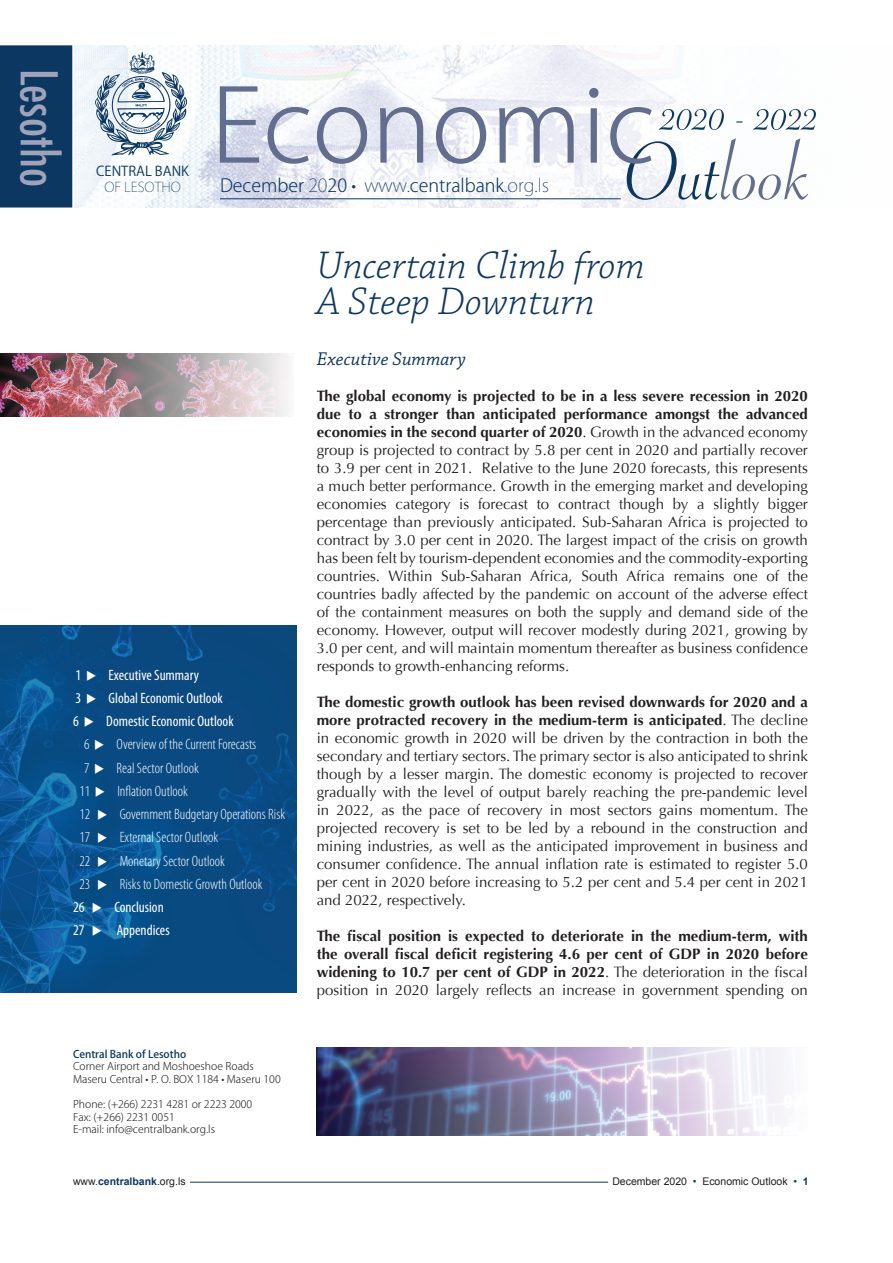
<style>
.page{position:relative;width:893px;height:1263px;background:#fff}
.page>*{position:absolute;margin:0;border:0;box-sizing:border-box;transform-origin:0 0}
.t1{font:300 100.5px "Koz Go Pro";color:#636d8d}
.t2{font:88.5px "Savoye Let Plain";color:#636d8d}
.t3{font:51px "Savoye Let Plain";color:#0c3761}
.t4{font:500 condensed 49.5px "Futura";color:#9ea3ba}
.t5{font:italic 300 40.5px "Chaparral Pro";color:#0c3761}
.t6{font:italic 19.5px "Chaparral Pro";color:#0c3761}
.t7{font:300 18px "Koz Go Pro";color:#0c3761}
.t8{font:15px/18px "Optima";color:#231f20;text-align:justify}
.t9{font:700 15px/18px "Optima";color:#231f20;text-align:justify}
.t10{font:300 condensed 15px "Myriad Pro";color:#fff}
.t11{font:condensed 15px "Myriad Pro";color:#fff}
.t12{font:13.5px "Koz Go Pro";color:#0c3761}
.t13{font:200 13.5px "Koz Go Pro";color:#0c3761}
.t14{font:300 10.5px "Koz Go Pro";color:#231f20}
.t15{font:10.5px "Arial";color:#231f20}
.t16{font:500 10.5px "Koz Go Pro";color:#0c3761}
.s1{font-weight:200}
.s2{color:#0c3761}
.s3{font-weight:700}
.s4{font-weight:400}
.s5{font-weight:700;color:#0c3761}
</style>
<div class="page">
<hr style="left:190px;top:1182px;width:418px;height:1px;background:#0c3761">
<img style="left:74px;top:45px;width:618px;height:162px">
<hr style="left:220px;top:199px;width:401px;height:1px;background:#0c3761">
<img style="left:85px;top:45px;width:112px;height:118px">
<div style="left:0;top:45px;width:72px;height:162px;background:#0c3761"></div>
<img style="left:0;top:625px;width:297px;height:368px">
<img style="left:317px;top:1047px;width:468px;height:88px">
<img style="left:0;top:354px;width:288px;height:62px">
<p class="t4" style="left:71px;top:69px;width:120px;rotate:90deg">Lesotho</p>
<p class="t12" style="left:96px;top:162px;width:94px">CENTRAL BANK</p>
<p class="t13" style="left:104px;top:178px;width:78px">OF LESOTHO</p>
<p class="t1" style="left:211px;top:60px;width:446px">Economic</p>
<p class="t7" style="left:220px;top:174px;width:331px">December <span class="s1">20</span>20 <span class="s1">• www.</span>centralbank<span class="s1">.org.ls</span></p>
<p class="t3" style="left:662px;top:80px;width:158px">2020 - 2022</p>
<p class="t2" style="left:625px;top:113px;width:187px"><span class="s2">Out</span>look</p>
<p class="t11" style="left:76px;top:665px;width:125px">1 ◆ Executive Summary</p>
<p class="t11" style="left:76px;top:689px;width:149px">3 ◆ Global Economic Outlook</p>
<p class="t11" style="left:73px;top:712px;width:162px">6 ◆ Domestic Economic Outlook</p>
<p class="t10" style="left:84px;top:736px;width:174px">6 ◆ Overview of the Current Forecasts</p>
<p class="t10" style="left:84px;top:760px;width:116px">7 ◆ Real Sector Outlook</p>
<p class="t10" style="left:79px;top:783px;width:110px">11 ◆ Inflation Outlook</p>
<p class="t10" style="left:79px;top:806px;width:207px">12 ◆ Government Budgetary Operations Risk</p>
<p class="t10" style="left:79px;top:829px;width:140px">17 ◆ External Sector Outlook</p>
<p class="t10" style="left:79px;top:853px;width:147px">22 ◆ Monetary Sector Outlook</p>
<p class="t10" style="left:79px;top:876px;width:185px">23 ◆ Risks to Domestic Growth Outlook</p>
<p class="t11" style="left:73px;top:898px;width:92px">26 ◆ Conclusion</p>
<p class="t11" style="left:73px;top:921px;width:98px">27 ◆ Appendices</p>
<p class="t5" style="left:317px;top:243px;width:330px">Uncertain Climb from</p>
<p class="t5" style="left:317px;top:279px;width:280px">A Steep Downturn</p>
<p class="t6" style="left:317px;top:348px;width:151px">Executive Summary</p>
<p class="t8" style="left:317px;top:387px;width:493px"><span class="s3">The global economy is projected to be in a less severe recession in 2020 due to a stronger than anticipated performance amongst the advanced economies in the second quarter of 2020</span>. Growth in the advanced economy group is projected to contract by 5.8 per cent in 2020 and partially recover to 3.9 per cent in 2021. Relative to the June 2020 forecasts, this represents a much better performance. Growth in the emerging market and developing economies category is forecast to contract though by a slightly bigger percentage than previously anticipated. Sub-Saharan Africa is projected to contract by 3.0 per cent in 2020. The largest impact of the crisis on growth has been felt by tourism-dependent economies and the commodity-exporting countries. Within Sub-Saharan Africa, South Africa remains one of the countries badly affected by the pandemic on account of the adverse effect of the containment measures on both the supply and demand side of the economy. However, output will recover modestly during 2021, growing by 3.0 per cent, and will maintain momentum thereafter as business confidence responds to growth-enhancing reforms.</p>
<p class="t8" style="left:317px;top:693px;width:493px"><span class="s3">The domestic growth outlook has been revised downwards for 2020 and a more protracted recovery in the medium-term is anticipated</span>. The decline in economic growth in 2020 will be driven by the contraction in both the secondary and tertiary sectors. The primary sector is also anticipated to shrink though by a lesser margin. The domestic economy is projected to recover gradually with the level of output barely reaching the pre-pandemic level in 2022, as the pace of recovery in most sectors gains momentum. The projected recovery is set to be led by a rebound in the construction and mining industries, as well as the anticipated improvement in business and consumer confidence. The annual inflation rate is estimated to register 5.0 per cent in 2020 before increasing to 5.2 per cent and 5.4 per cent in 2021 and 2022, respectively.</p>
<p class="t9" style="left:317px;top:927px;width:493px">The fiscal position is expected to deteriorate in the medium-term, with the overall fiscal deficit registering 4.6 per cent of GDP in 2020 before widening to 10.7 per cent of GDP in 2022<span class="s4">. The deterioration in the fiscal position in 2020 largely reflects an increase in government spending on</span></p>
<p class="t16" style="left:73px;top:1047px;width:115px">Central Bank of Lesotho</p>
<p class="t14" style="left:73px;top:1059px;width:182px">Corner Airport and Moshoeshoe Roads</p>
<p class="t14" style="left:73px;top:1072px;width:209px">Maseru Central • P. O. BOX 1184 • Maseru 100</p>
<p class="t14" style="left:73px;top:1097px;width:181px">Phone: (+266) 2231 4281 or 2223 2000</p>
<p class="t14" style="left:73px;top:1110px;width:103px">Fax: (+266) 2231 0051</p>
<p class="t14" style="left:73px;top:1122px;width:144px">E-mail: info@centralbank.org.ls</p>
<p class="t15" style="left:73px;top:1174px;width:114px">www.<span class="s5">centralbank</span>.org.ls</p>
<p class="t15" style="left:612px;top:1174px;width:198px">December 2020 <span class="s2">•</span> Economic Outlook <span class="s2">•</span> <span class="s5">1</span></p>
</div>
